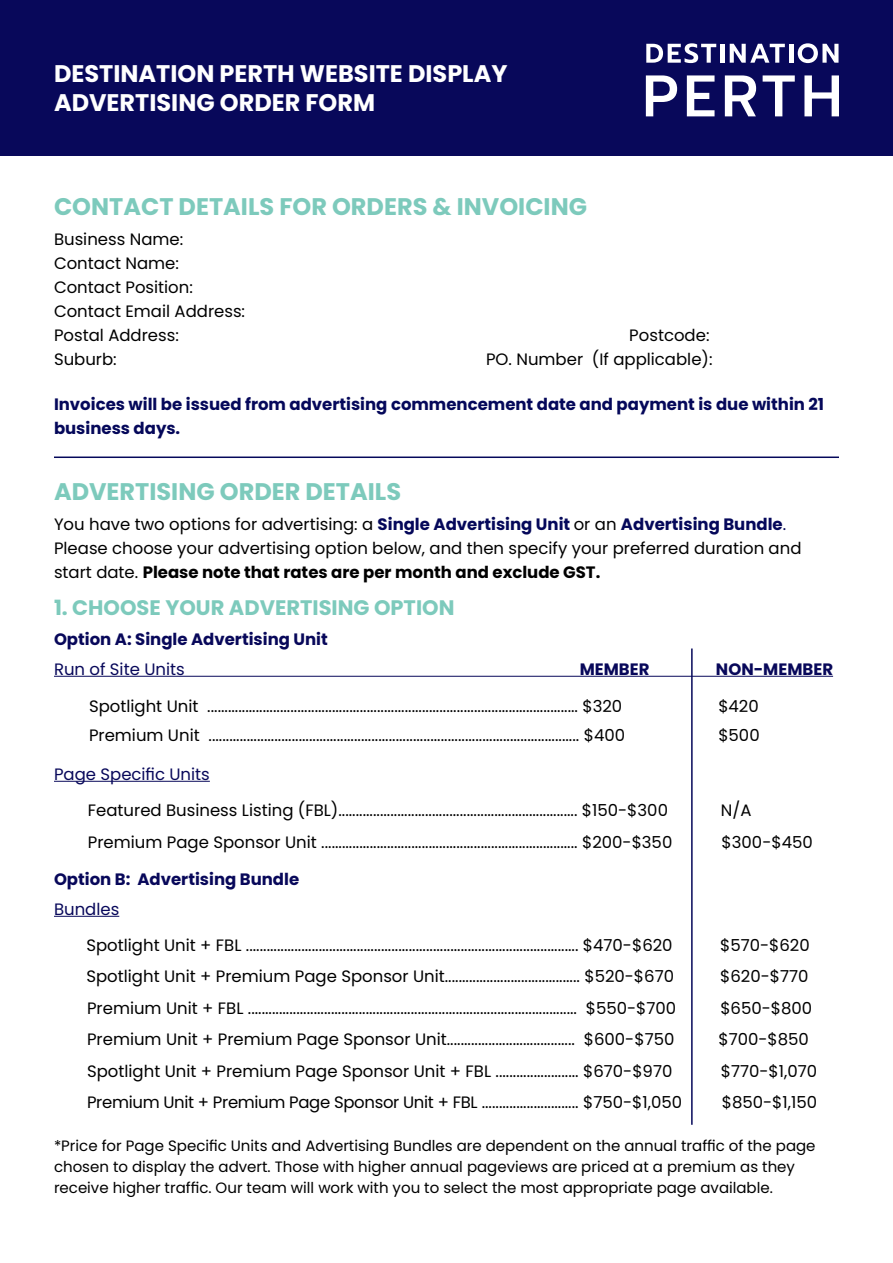
<style>
.page{position:relative;width:893px;height:1263px;background:#fff}
.page>*{position:absolute;margin:0;border:0;box-sizing:border-box;transform-origin:0 0}
.t1{font:700 24px "Poppins";color:#7dcabc}
.t2{font:700 24px/28.5px "Poppins";color:#fff}
.t3{font:700 21px "Poppins";color:#7dcabc}
.t4{font:16.5px/24px "Poppins";color:#000}
.t5{font:700 16.5px/24px "Poppins";color:#05085a}
.t6{font:16.5px "Poppins";letter-spacing:-.02em;color:#000}
.t7{font:700 16.5px "Poppins";color:#08085a}
.t8{font:16.5px "Poppins";color:#08085a}
.t9{font:15px/21px "Poppins";color:#000}
.s1{font-weight:700;color:#05085a}
.s2{color:#05085a}
.s3{font-weight:700}
</style>
<div class="page">
<hr style="left:54px;top:676px;width:779px;height:1px;background:#08085a">
<hr style="left:54px;top:781px;width:156px;height:1px;background:#08085a">
<hr style="left:54px;top:916px;width:65px;height:1px;background:#08085a">
<div style="left:0;top:0;width:893px;height:155px;background:#08085a"></div>
<svg style="left:646px;top:43px;width:70px;height:20px"></svg>
<hr style="left:720px;top:44px;width:4px;height:19px;background:#fff">
<svg style="left:730px;top:44px;width:55px;height:19px"></svg>
<hr style="left:789px;top:44px;width:4px;height:19px;background:#fff">
<svg style="left:798px;top:43px;width:40px;height:20px"></svg>
<svg style="left:646px;top:75px;width:31px;height:41px"></svg>
<svg style="left:687px;top:75px;width:27px;height:41px"></svg>
<svg style="left:725px;top:75px;width:31px;height:41px"></svg>
<svg style="left:763px;top:75px;width:32px;height:41px"></svg>
<svg style="left:804px;top:75px;width:35px;height:41px"></svg>
<hr style="left:54px;top:456px;width:785px;height:2px;background:#05085a">
<hr style="left:691px;top:648px;width:2px;height:477px;background:#05085a">
<h1 class="t2" style="left:54px;top:60px;width:455px">DESTINATION PERTH WEBSITE DISPLAY<br>ADVERTISING ORDER FORM</h1>
<h1 class="t1" style="left:54px;top:192px;width:535px">CONTACT DETAILS FOR ORDERS &amp; INVOICING</h1>
<p class="t4" style="left:54px;top:227px;width:193px">Business Name:<br>Contact Name:<br>Contact Position:<br>Contact Email Address:<br>Postal Address:</p>
<p class="t4" style="left:629px;top:323px;width:82px">Postcode:</p>
<p class="t4" style="left:54px;top:347px;width:64px">Suburb:</p>
<p class="t4" style="left:486px;top:347px;width:228px">PO. Number (If applicable):</p>
<p class="t5" style="left:54px;top:392px;width:772px">Invoices will be issued from advertising commencement date and payment is due within 21 business days.</p>
<h1 class="t1" style="left:54px;top:478px;width:349px">ADVERTISING ORDER DETAILS</h1>
<p class="t4" style="left:54px;top:513px;width:749px">You have two options for advertising: a <span class="s1">Single Advertising Unit</span> or an <span class="s1">Advertising Bundle</span><span class="s2">.<br></span>Please choose your advertising option below, and then specify your preferred duration and start date. <span class="s3">Please note that rates are per month and exclude GST.</span></p>
<p class="t3" style="left:54px;top:595px;width:402px">1. CHOOSE YOUR ADVERTISING OPTION</p>
<p class="t7" style="left:54px;top:630px;width:275px">Option A: Single Advertising Unit</p>
<p class="t8" style="left:54px;top:660px;width:132px">Run of Site Units</p>
<p class="t7" style="left:580px;top:660px;width:71px">MEMBER</p>
<p class="t7" style="left:716px;top:660px;width:119px">NON-MEMBER</p>
<p class="t4" style="left:89px;top:694px;width:535px">Spotlight Unit ........................................................................................................... $320</p>
<p class="t4" style="left:718px;top:694px;width:42px">$420</p>
<p class="t4" style="left:89px;top:723px;width:538px">Premium Unit ........................................................................................................... $400</p>
<p class="t4" style="left:718px;top:723px;width:43px">$500</p>
<p class="t8" style="left:54px;top:765px;width:157px">Page Specific Units</p>
<p class="t4" style="left:88px;top:798px;width:582px">Featured Business Listing (FBL)..................................................................... $150-$300</p>
<p class="t4" style="left:721px;top:798px;width:32px">N/A</p>
<p class="t4" style="left:88px;top:830px;width:586px">Premium Page Sponsor Unit .......................................................................... $200-$350</p>
<p class="t4" style="left:722px;top:830px;width:93px">$300-$450</p>
<p class="t7" style="left:54px;top:870px;width:247px">Option B: Advertising Bundle</p>
<p class="t8" style="left:54px;top:900px;width:67px">Bundles</p>
<p class="t4" style="left:86px;top:933px;width:588px">Spotlight Unit + FBL ................................................................................................ $470-$620</p>
<p class="t4" style="left:720px;top:933px;width:91px">$570-$620</p>
<p class="t4" style="left:86px;top:964px;width:589px">Spotlight Unit + Premium Page Sponsor Unit....................................... $520-$670</p>
<p class="t4" style="left:720px;top:964px;width:90px">$620-$770</p>
<p class="t4" style="left:87px;top:996px;width:591px">Premium Unit + FBL ............................................................................................... $550-$700</p>
<p class="t4" style="left:720px;top:996px;width:93px">$650-$800</p>
<p class="t4" style="left:87px;top:1027px;width:589px">Premium Unit + Premium Page Sponsor Unit..................................... $600-$750</p>
<p class="t4" style="left:718px;top:1027px;width:92px">$700-$850</p>
<p class="t4" style="left:87px;top:1059px;width:587px">Spotlight Unit + Premium Page Sponsor Unit + FBL ........................ $670-$970</p>
<p class="t4" style="left:721px;top:1059px;width:98px">$770-$1,070</p>
<p class="t6" style="left:87px;top:1092px;width:596px">Premium Unit + Premium Page Sponsor Unit + FBL ............................ $750-$1,050</p>
<p class="t4" style="left:722px;top:1090px;width:97px">$850-$1,150</p>
<p class="t9" style="left:54px;top:1135px;width:763px">*Price for Page Specific Units and Advertising Bundles are dependent on the annual traffic of the page chosen to display the advert. Those with higher annual pageviews are priced at a premium as they receive higher traffic. Our team will work with you to select the most appropriate page available.</p>
</div>
